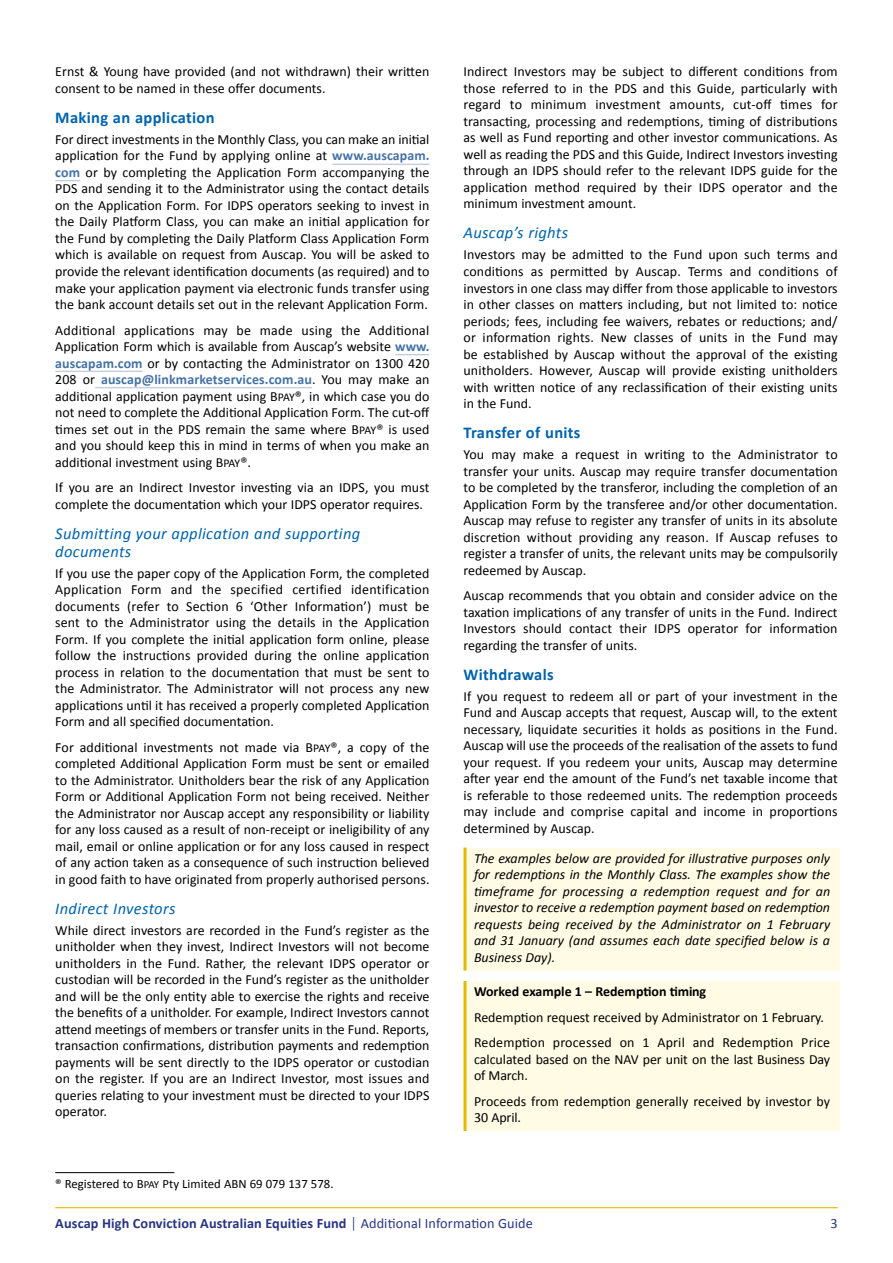
<style>
.page{position:relative;width:893px;height:1263px;background:#fff}
.page>*{position:absolute;margin:0;border:0;box-sizing:border-box;transform-origin:0 0}
.t1{font:italic 16.5px/18px "Calibri";letter-spacing:.02em;color:#0063ae}
.t2{font:700 16.5px "Calibri";letter-spacing:.02em;color:#0063ae}
.t3{font:700 14.25px "Calibri";letter-spacing:.01em;color:#283583}
.t4{font:14.25px "Calibri";color:#283583}
.t5{font:13.95px/16.5px "Calibri";color:#000;text-align:justify}
.t6{font:italic 13.95px/16.5px "Calibri";letter-spacing:.005em;color:#000;text-align:justify}
.t7{font:700 13.95px "Calibri";color:#000}
.t8{font:12.75px "Calibri";color:#000}
.s1{font-weight:700;color:#4572a3}
.s2{font-size:11.85px}
.s3{font-size:10.8px}
.s4{font-weight:300;font-size:15.75px}
.s5{font-weight:400}
</style>
<div class="page">
<hr style="left:55px;top:1207px;width:783px;height:1px;background:#e4b900">
<hr style="left:332px;top:164px;width:97px;height:1px;background:#aebcd7">
<svg style="left:55px;top:180px;width:25px;height:1px"></svg>
<hr style="left:395px;top:354px;width:34px;height:1px;background:#aebcd7">
<hr style="left:55px;top:371px;width:88px;height:1px;background:#aebcd7">
<hr style="left:95px;top:387px;width:217px;height:1px;background:#aebcd7">
<div style="left:465px;top:847px;width:374px;height:123px;background:#fffbe4"></div>
<hr style="left:463px;top:847px;width:3px;height:123px;background:#e4b900">
<div style="left:465px;top:981px;width:374px;height:150px;background:#fffbe4"></div>
<hr style="left:463px;top:981px;width:3px;height:150px;background:#e4b900">
<hr style="left:55px;top:1172px;width:119px;height:1px;background:#000">
<p class="t5" style="left:55px;top:63px;width:376px">Ernst &amp; Young have provided (and not withdrawn) their written consent to be named in these offer documents.</p>
<p class="t2" style="left:55px;top:107px;width:161px">Making an application</p>
<p class="t5" style="left:55px;top:130px;width:376px">For direct investments in the Monthly Class, you can make an initial application for the Fund by applying online at <span class="s1">www.auscapam. com</span> or by completing the Application Form accompanying the PDS and sending it to the Administrator using the contact details on the Application Form. For IDPS operators seeking to invest in the Daily Platform Class, you can make an initial application for the Fund by completing the Daily Platform Class Application Form which is available on request from Auscap. You will be asked to provide the relevant identification documents (as required) and to make your application payment via electronic funds transfer using the bank account details set out in the relevant Application Form.</p>
<p class="t5" style="left:55px;top:321px;width:376px">Additional applications may be made using the Additional Application Form which is available from Auscap’s website <span class="s1">www. auscapam.com</span> or by contacting the Administrator on 1300 420<br>208 or <span class="s1">auscap@linkmarketservices.com.au</span>. You may make an additional application payment using B<span class="s2">PAY</span>®, in which case you do not need to complete the Additional Application Form. The cut-off times set out in the PDS remain the same where B<span class="s2">PAY</span>® is used and you should keep this in mind in terms of when you make an additional investment using B<span class="s2">PAY</span>®.</p>
<p class="t5" style="left:55px;top:478px;width:376px">If you are an Indirect Investor investing via an IDPS, you must complete the documentation which your IDPS operator requires.</p>
<p class="t1" style="left:55px;top:523px;width:307px">Submitting your application and supporting documents</p>
<p class="t5" style="left:55px;top:564px;width:376px">If you use the paper copy of the Application Form, the completed Application Form and the specified certified identification documents (refer to Section 6 ‘Other Information’) must be sent to the Administrator using the details in the Application Form. If you complete the initial application form online, please follow the instructions provided during the online application process in relation to the documentation that must be sent to the Administrator. The Administrator will not process any new applications until it has received a properly completed Application Form and all specified documentation.</p>
<p class="t5" style="left:55px;top:738px;width:376px">For additional investments not made via B<span class="s2">PAY</span>®, a copy of the completed Additional Application Form must be sent or emailed to the Administrator. Unitholders bear the risk of any Application Form or Additional Application Form not being received. Neither the Administrator nor Auscap accept any responsibility or liability for any loss caused as a result of non-receipt or ineligibility of any mail, email or online application or for any loss caused in respect of any action taken as a consequence of such instruction believed in good faith to have originated from properly authorised persons.</p>
<p class="t1" style="left:55px;top:898px;width:122px">Indirect Investors</p>
<p class="t5" style="left:55px;top:921px;width:376px">While direct investors are recorded in the Fund’s register as the unitholder when they invest, Indirect Investors will not become unitholders in the Fund. Rather, the relevant IDPS operator or custodian will be recorded in the Fund’s register as the unitholder and will be the only entity able to exercise the rights and receive the benefits of a unitholder. For example, Indirect Investors cannot attend meetings of members or transfer units in the Fund. Reports, transaction confirmations, distribution payments and redemption payments will be sent directly to the IDPS operator or custodian on the register. If you are an Indirect Investor, most issues and queries relating to your investment must be directed to your IDPS operator.</p>
<p class="t8" style="left:55px;top:1176px;width:280px">® Registered to B<span class="s3">PAY</span> Pty Limited ABN 69 079 137 578.</p>
<p class="t5" style="left:463px;top:63px;width:376px">Indirect Investors may be subject to different conditions from those referred to in the PDS and this Guide, particularly with regard to minimum investment amounts, cut-off times for transacting, processing and redemptions, timing of distributions as well as Fund reporting and other investor communications. As well as reading the PDS and this Guide, Indirect Investors investing through an IDPS should refer to the relevant IDPS guide for the application method required by their IDPS operator and the minimum investment amount.</p>
<p class="t1" style="left:463px;top:223px;width:106px">Auscap’s rights</p>
<p class="t5" style="left:463px;top:246px;width:376px">Investors may be admitted to the Fund upon such terms and conditions as permitted by Auscap. Terms and conditions of investors in one class may differ from those applicable to investors in other classes on matters including, but not limited to: notice periods; fees, including fee waivers, rebates or reductions; and/ or information rights. New classes of units in the Fund may be established by Auscap without the approval of the existing unitholders. However, Auscap will provide existing unitholders with written notice of any reclassification of their existing units in the Fund.</p>
<p class="t2" style="left:463px;top:422px;width:119px">Transfer of units</p>
<p class="t5" style="left:463px;top:445px;width:376px">You may make a request in writing to the Administrator to transfer your units. Auscap may require transfer documentation to be completed by the transferor, including the completion of an Application Form by the transferee and/or other documentation.<br>Auscap may refuse to register any transfer of units in its absolute discretion without providing any reason. If Auscap refuses to register a transfer of units, the relevant units may be compulsorily redeemed by Auscap.</p>
<p class="t5" style="left:463px;top:586px;width:376px">Auscap recommends that you obtain and consider advice on the taxation implications of any transfer of units in the Fund. Indirect Investors should contact their IDPS operator for information regarding the transfer of units.</p>
<p class="t2" style="left:463px;top:664px;width:92px">Withdrawals</p>
<p class="t5" style="left:463px;top:687px;width:376px">If you request to redeem all or part of your investment in the Fund and Auscap accepts that request, Auscap will, to the extent necessary, liquidate securities it holds as positions in the Fund.<br>Auscap will use the proceeds of the realisation of the assets to fund your request. If you redeem your units, Auscap may determine after year end the amount of the Fund’s net taxable income that is referable to those redeemed units. The redemption proceeds may include and comprise capital and income in proportions determined by Auscap.</p>
<p class="t6" style="left:474px;top:849px;width:358px">The examples below are provided for illustrative purposes only for redemptions in the Monthly Class. The examples show the timeframe for processing a redemption request and for an investor to receive a redemption payment based on redemption requests being received by the Administrator on 1 February and 31 January (and assumes each date specified below is a Business Day).</p>
<p class="t7" style="left:474px;top:983px;width:234px">Worked example 1 – Redemption timing</p>
<p class="t5" style="left:474px;top:1003px;width:358px;line-height:25.5px">Redemption request received by Administrator on 1 February.<br>Redemption processed on 1 April and Redemption Price</p>
<p class="t5" style="left:474px;top:1050px;width:358px">calculated based on the NAV per unit on the last Business Day of March.</p>
<p class="t5" style="left:474px;top:1092px;width:358px">Proceeds from redemption generally received by investor by<br>30 April.</p>
<p class="t3" style="left:55px;top:1214px;width:479px">Auscap High Conviction Australian Equities Fund <span class="s4">|</span> <span class="s5">Additional Information Guide</span></p>
<p class="t4" style="left:830px;top:1214px;width:9px">3</p>
</div>
